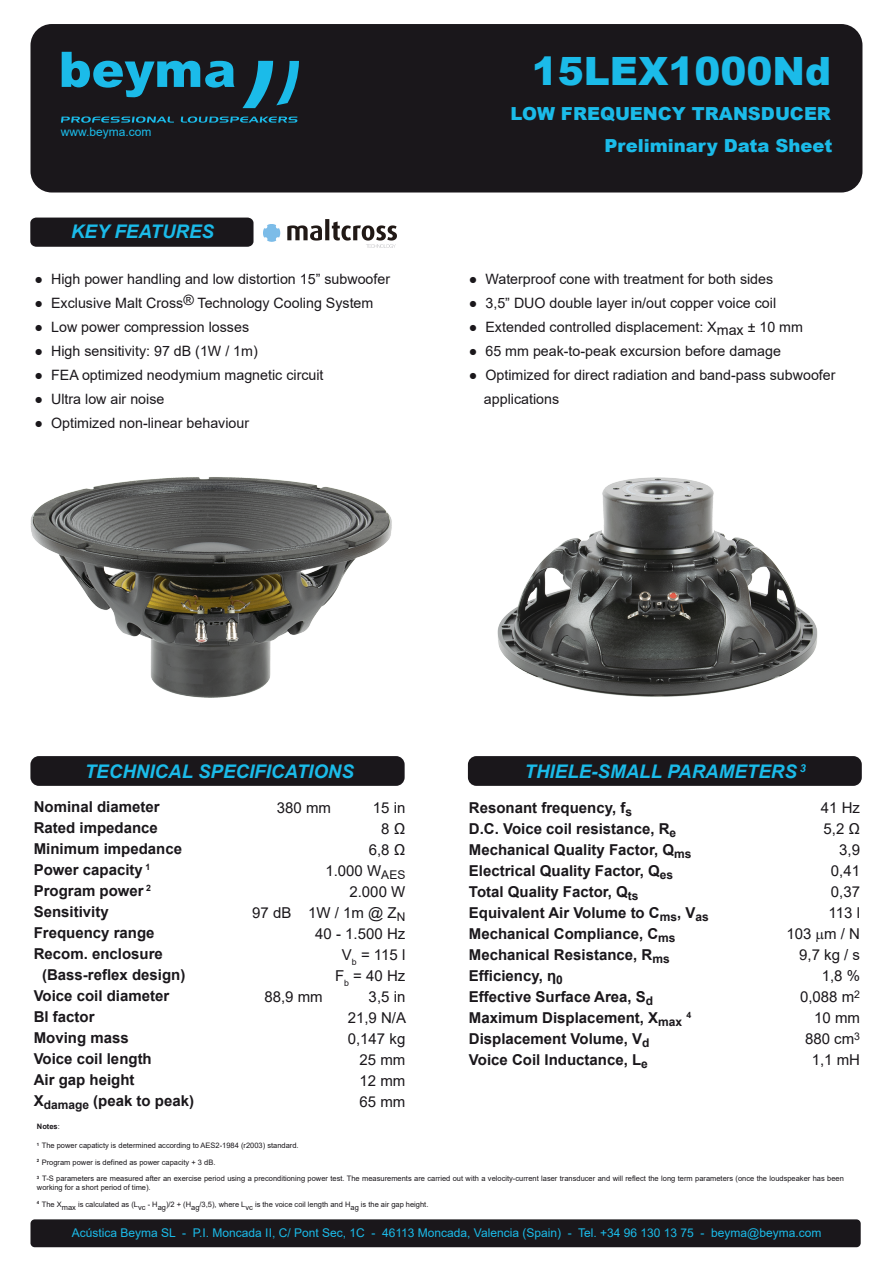
<style>
.page{position:relative;width:893px;height:1263px;background:#fff}
.page>*{position:absolute;margin:0;border:0;box-sizing:border-box;transform-origin:0 0}
.t1{font:900 39px "Arial";color:#1bbbe9}
.t2{font:italic 700 18.75px "Arial";color:#1bbbe9}
.t3{font:900 18px "Arial";color:#1bbbe9}
.t4{font:700 15px/21px "Arial";color:#1a171b}
.t5{font:15px/21px "Arial";color:#1a171b;text-align:right}
.t6{font:14.25px/24px "Arial";color:#1a171b}
.t7{font:12px "Arial";color:#1bbbe9}
.t8{font:700 8.7px "Arial";color:#1a171b}
.t9{font:7.5px/9px "Arial";color:#1a171b}
.t10{font:700 7.5px "Arial";color:#1a171b}
.s1{font-weight:400}
</style>
<div class="page">
<div style="left:31px;top:24px;width:831px;height:168px;background:#1a171b;border-radius:21px"></div>
<svg style="left:61px;top:52px;width:238px;height:71px"></svg>
<div style="left:468px;top:756px;width:394px;height:30px;background:#1a171b;border-radius:9px"></div>
<div style="left:30px;top:756px;width:375px;height:30px;background:#1a171b;border-radius:9px"></div>
<div style="left:30px;top:218px;width:223px;height:29px;background:#1a171b"></div>
<img style="left:264px;top:220px;width:132px;height:28px">
<div style="left:30px;top:1219px;width:831px;height:28px;background:#1a171b;border-radius:4px"></div>
<img style="left:497px;top:477px;width:321px;height:220px">
<img style="left:30px;top:477px;width:362px;height:220px">
<p class="t7" style="left:61px;top:124px;width:92px">www.beyma.com</p>
<p class="t2" style="left:71px;top:219px;width:145px">KEY FEATURES</p>
<p class="t6" style="left:35px;top:266px;width:357px">● High power handling and low distortion 15” subwoofer</p>
<p class="t6" style="left:35px;top:290px;width:340px">● Exclusive Malt Cross® Technology Cooling System</p>
<p class="t6" style="left:35px;top:314px;width:216px">● Low power compression losses</p>
<p class="t6" style="left:35px;top:338px;width:225px">● High sensitivity: 97 dB (1W / 1m)</p>
<p class="t6" style="left:35px;top:362px;width:290px">● FEA optimized neodymium magnetic circuit</p>
<p class="t6" style="left:35px;top:386px;width:131px">● Ultra low air noise</p>
<p class="t6" style="left:35px;top:410px;width:216px">● Optimized non-linear behaviour</p>
<h1 class="t1" style="left:532px;top:43px;width:301px">15LEX1000Nd</h1>
<p class="t3" style="left:511px;top:101px;width:322px">LOW FREQUENCY TRANSDUCER</p>
<p class="t3" style="left:604px;top:132px;width:230px">Preliminary Data Sheet</p>
<p class="t6" style="left:469px;top:267px;width:306px">● Waterproof cone with treatment for both sides</p>
<p class="t6" style="left:469px;top:291px;width:309px">● 3,5” DUO double layer in/out copper voice coil</p>
<p class="t6" style="left:469px;top:315px;width:336px">● Extended controlled displacement: Xmax ± 10 mm</p>
<p class="t6" style="left:469px;top:339px;width:313px">● 65 mm peak-to-peak excursion before damage</p>
<p class="t6" style="left:484px;top:363px;width:353px;text-indent:-15px">● Optimized for direct radiation and band-pass subwoofer applications</p>
<p class="t2" style="left:85px;top:759px;width:271px">TECHNICAL SPECIFICATIONS</p>
<p class="t4" style="left:34px;top:796px;width:127px">Nominal diameter</p>
<p class="t4" style="left:34px;top:817px;width:126px">Rated impedance</p>
<p class="t4" style="left:34px;top:838px;width:150px">Minimum impedance</p>
<p class="t4" style="left:34px;top:859px;width:118px">Power capacity <sup>1</sup></p>
<p class="t4" style="left:34px;top:880px;width:119px">Program power <sup>2</sup></p>
<p class="t4" style="left:34px;top:901px;width:77px">Sensitivity</p>
<p class="t4" style="left:34px;top:922px;width:122px">Frequency range</p>
<p class="t4" style="left:34px;top:943px;width:131px">Recom. enclosure</p>
<p class="t4" style="left:42px;top:964px;width:145px">(Bass-reflex design)</p>
<p class="t4" style="left:34px;top:985px;width:137px">Voice coil diameter</p>
<p class="t4" style="left:34px;top:1006px;width:62px">Bl factor</p>
<p class="t4" style="left:34px;top:1027px;width:97px">Moving mass</p>
<p class="t4" style="left:34px;top:1048px;width:120px">Voice coil length</p>
<p class="t4" style="left:34px;top:1069px;width:102px">Air gap height</p>
<p class="t4" style="left:34px;top:1090px;width:162px">X<sub>damage</sub> (peak to peak)</p>
<p class="t5" style="left:277px;top:797px;width:56px">380 mm</p>
<p class="t5" style="left:373px;top:797px;width:34px">15 in</p>
<p class="t5" style="left:381px;top:818px;width:26px">8 Ω</p>
<p class="t5" style="left:369px;top:839px;width:38px">6,8 Ω</p>
<p class="t5" style="left:325px;top:860px;width:81px">1.000 W<sub>AES</sub></p>
<p class="t5" style="left:349px;top:881px;width:57px">2.000 W</p>
<p class="t5" style="left:252px;top:902px;width:155px">97 dB 1W / 1m @ Z<sub>N</sub></p>
<p class="t5" style="left:315px;top:923px;width:92px">40 - 1.500 Hz</p>
<p class="t5" style="left:342px;top:944px;width:65px">V<sub>b</sub> = 115 l</p>
<p class="t5" style="left:335px;top:965px;width:72px">F<sub>b</sub> = 40 Hz</p>
<p class="t5" style="left:264px;top:986px;width:60px">88,9 mm</p>
<p class="t5" style="left:348px;top:986px;width:60px">3,5 in<br>21,9 N/A<br>0,147 kg<br>25 mm<br>12 mm<br>65 mm</p>
<p class="t2" style="left:525px;top:759px;width:283px">THIELE-SMALL PARAMETERS <sup>3</sup></p>
<p class="t4" style="left:469px;top:798px;width:241px">Resonant frequency, f<sub>s<br></sub>D.C. Voice coil resistance, R<sub>e<br></sub>Mechanical Quality Factor, Q<sub>ms<br></sub>Electrical Quality Factor, Q<sub>es<br></sub>Total Quality Factor, Q<sub>ts<br></sub>Equivalent Air Volume to C<sub>ms</sub>, V<sub>as<br></sub>Mechanical Compliance, C<sub>ms<br></sub>Mechanical Resistance, R<sub>ms<br></sub>Efficiency, η<sub>0<br></sub>Effective Surface Area, S<sub>d<br></sub>Maximum Displacement, X<sub>max</sub></p>
<p class="t8" style="left:686px;top:1009px;width:6px">4</p>
<p class="t4" style="left:469px;top:1029px;width:182px">Displacement Volume, V<sub>d<br></sub>Voice Coil Inductance, L<sub>e</sub></p>
<p class="t5" style="left:786px;top:797px;width:75px">41 Hz<br>5,2 Ω<br>3,9<br>0,41<br>0,37<br>113 l<br>103 m / N<br>9,7 kg / s<br>1,8 %<br>0,088 m<sup>2<br></sup>10 mm<br>880 cm<sup>3<br></sup>1,1 mH</p>
<p class="t10" style="left:37px;top:1121px;width:24px">Notes<span class="s1">:</span></p>
<p class="t9" style="left:37px;top:1141px;width:263px"><sup>1</sup> The power capaticty is determined according to AES2-1984 (r2003) standard.</p>
<p class="t9" style="left:37px;top:1157px;width:180px"><sup>2</sup> Program power is defined as power capacity + 3 dB.</p>
<p class="t9" style="left:37px;top:1174px;width:808px"><sup>3</sup> T-S parameters are measured after an exercise period using a preconditioning power test. The measurements are carried out with a velocity-current laser transducer and will reflect the long term parameters (once the loudspeaker has been working for a short period of time).</p>
<p class="t9" style="left:37px;top:1199px;width:393px"><sup>4</sup> The Xmax is calculated as (Lvc - Hag)/2 + (Hag/3,5), where Lvc is the voice coil length and Hag is the air gap height.</p>
<p class="t7" style="left:72px;top:1224px;width:751px">Acústica Beyma SL - P.I. Moncada II, C/ Pont Sec, 1C - 46113 Moncada, Valencia (Spain) - Tel. +34 96 130 13 75 - beyma@beyma.com</p>
</div>
